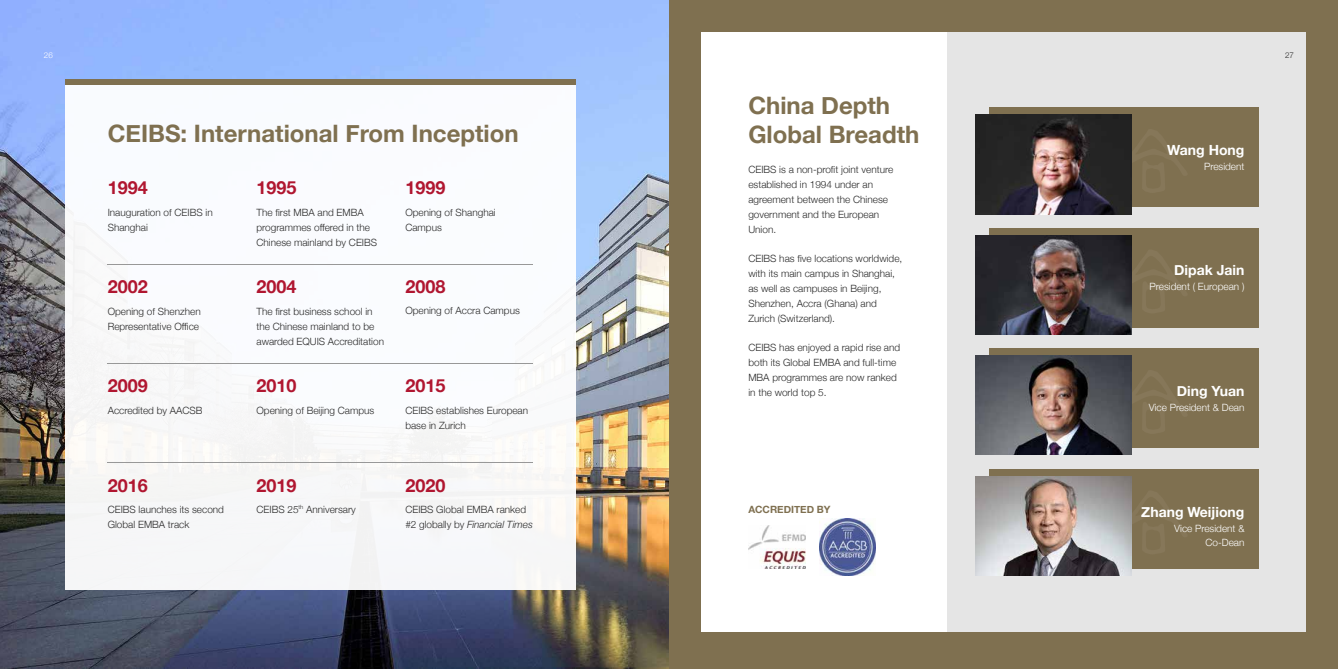
<style>
.page{position:relative;width:1338px;height:669px;background:#fff}
.page>*{position:absolute;margin:0;border:0;box-sizing:border-box;transform-origin:0 0}
.t1{font:700 24px/28.8px "Helvetica Neue";color:#7f7050}
.t2{font:700 18px "Helvetica Neue";color:#b01630}
.t3{font:700 14px "Helvetica Neue";color:#fff}
.t4{font:300 10px/15px "Helvetica Neue";color:#292929}
.t5{font:300 10px/14px "Helvetica Neue";color:#fff;text-align:right}
.t6{font:700 10px "Helvetica Neue";color:#7f7050}
.t7{font:300 8px "Helvetica Neue";color:#fff}
.t8{font:300 8px "Helvetica Neue";color:#292929}
.t9{font:300 5.8px "Helvetica Neue";color:#292929}
.s1{font-style:italic}
</style>
<div class="page">
<img style="left:0;top:0;width:669px;height:669px">
<div style="left:65px;top:79px;width:510px;height:511px;background:#fff"></div>
<div style="left:65px;top:79px;width:510px;height:6px;background:#7f7050"></div>
<hr style="left:108px;top:264px;width:425px;height:1px;background:#989898">
<hr style="left:108px;top:363px;width:425px;height:1px;background:#989898">
<hr style="left:108px;top:462px;width:425px;height:1px;background:#989898">
<div style="left:947px;top:23px;width:368px;height:632px;background:#e5e5e5"></div>
<div style="left:989px;top:228px;width:270px;height:99px;background:#7f7050"></div>
<div style="left:989px;top:349px;width:270px;height:99px;background:#7f7050"></div>
<div style="left:989px;top:469px;width:270px;height:99px;background:#7f7050"></div>
<div style="left:989px;top:108px;width:270px;height:99px;background:#7f7050"></div>
<img style="left:748px;top:525px;width:57px;height:44px">
<img style="left:819px;top:519px;width:57px;height:56px">
<div style="left:669px;top:0;width:31px;height:669px;background:#7f7050"></div>
<div style="left:1307px;top:0;width:31px;height:669px;background:#7f7050"></div>
<div style="left:669px;top:0;width:669px;height:31px;background:#7f7050"></div>
<div style="left:669px;top:632px;width:669px;height:37px;background:#7f7050"></div>
<svg style="left:1131px;top:249px;width:1px;height:65px"></svg>
<svg style="left:1131px;top:370px;width:1px;height:64px"></svg>
<svg style="left:1131px;top:490px;width:1px;height:65px"></svg>
<svg style="left:1131px;top:129px;width:1px;height:64px"></svg>
<img style="left:975px;top:115px;width:156px;height:99px">
<img style="left:975px;top:235px;width:156px;height:99px">
<img style="left:975px;top:356px;width:156px;height:99px">
<img style="left:975px;top:476px;width:156px;height:99px">
<p class="t7" style="left:44px;top:49px;width:10px">26</p>
<p class="t8" style="left:1285px;top:49px;width:10px">27</p>
<h1 class="t1" style="left:108px;top:120px;width:412px">CEIBS: International From Inception</h1>
<h2 class="t2" style="left:108px;top:173px;width:42px">1994</h2>
<h2 class="t2" style="left:257px;top:173px;width:42px">1995</h2>
<h2 class="t2" style="left:405px;top:173px;width:42px">1999</h2>
<p class="t4" style="left:108px;top:204px;width:107px">Inauguration of CEIBS in<br>Shanghai</p>
<p class="t4" style="left:257px;top:204px;width:122px">The first MBA and EMBA programmes offered in the<br>Chinese mainland by CEIBS</p>
<p class="t4" style="left:405px;top:204px;width:92px">Opening of Shanghai<br>Campus</p>
<h2 class="t2" style="left:108px;top:273px;width:42px">2002</h2>
<h2 class="t2" style="left:257px;top:273px;width:42px">2004</h2>
<h2 class="t2" style="left:405px;top:273px;width:42px">2008</h2>
<p class="t4" style="left:108px;top:303px;width:94px">Opening of Shenzhen<br>Representative Office</p>
<p class="t4" style="left:257px;top:303px;width:129px">The first business school in the Chinese mainland to be awarded EQUIS Accreditation</p>
<p class="t4" style="left:405px;top:302px;width:116px">Opening of Accra Campus</p>
<h2 class="t2" style="left:108px;top:372px;width:42px">2009</h2>
<h2 class="t2" style="left:257px;top:372px;width:42px">2010</h2>
<h2 class="t2" style="left:405px;top:372px;width:42px">2015</h2>
<p class="t4" style="left:108px;top:402px;width:96px">Accredited by AACSB</p>
<p class="t4" style="left:257px;top:402px;width:119px">Opening of Beijing Campus</p>
<p class="t4" style="left:405px;top:402px;width:124px">CEIBS establishes European base in Zurich</p>
<h2 class="t2" style="left:108px;top:471px;width:42px">2016</h2>
<h2 class="t2" style="left:257px;top:471px;width:42px">2019</h2>
<h2 class="t2" style="left:405px;top:471px;width:42px">2020</h2>
<p class="t4" style="left:108px;top:502px;width:118px">CEIBS launches its second<br>Global EMBA track</p>
<p class="t4" style="left:257px;top:502px;width:44px">CEIBS 25</p>
<p class="t9" style="left:299px;top:502px;width:6px">th</p>
<p class="t4" style="left:306px;top:502px;width:51px">Anniversary</p>
<p class="t4" style="left:405px;top:501px;width:129px">CEIBS Global EMBA ranked #2 globally by <span class="s1">Financial Times</span></p>
<h1 class="t1" style="left:748px;top:92px;width:173px">China Depth<br>Global Breadth</h1>
<p class="t4" style="left:748px;top:161px;width:146px">CEIBS is a non-profit joint venture established in 1994 under an agreement between the Chinese government and the European<br>Union.</p>
<p class="t4" style="left:748px;top:250px;width:155px">CEIBS has five locations worldwide, with its main campus in Shanghai, as well as campuses in Beijing,<br>Shenzhen, Accra (Ghana) and<br>Zurich (Switzerland).</p>
<p class="t4" style="left:748px;top:340px;width:153px">CEIBS has enjoyed a rapid rise and both its Global EMBA and full-time<br>MBA programmes are now ranked in the world top 5.</p>
<p class="t6" style="left:748px;top:502px;width:84px">ACCREDITED BY</p>
<h3 class="t3" style="left:1167px;top:139px;width:79px">Wang Hong</h3>
<p class="t5" style="left:1204px;top:159px;width:42px">President</p>
<h3 class="t3" style="left:1174px;top:259px;width:72px">Dipak Jain</h3>
<p class="t5" style="left:1150px;top:279px;width:96px">President ( European )</p>
<h3 class="t3" style="left:1177px;top:380px;width:69px">Ding Yuan</h3>
<p class="t5" style="left:1149px;top:400px;width:97px">Vice President &amp; Dean</p>
<h3 class="t3" style="left:1141px;top:501px;width:105px">Zhang Weijiong</h3>
<p class="t5" style="left:1174px;top:520px;width:72px">Vice President &amp;<br>Co-Dean</p>
</div>
